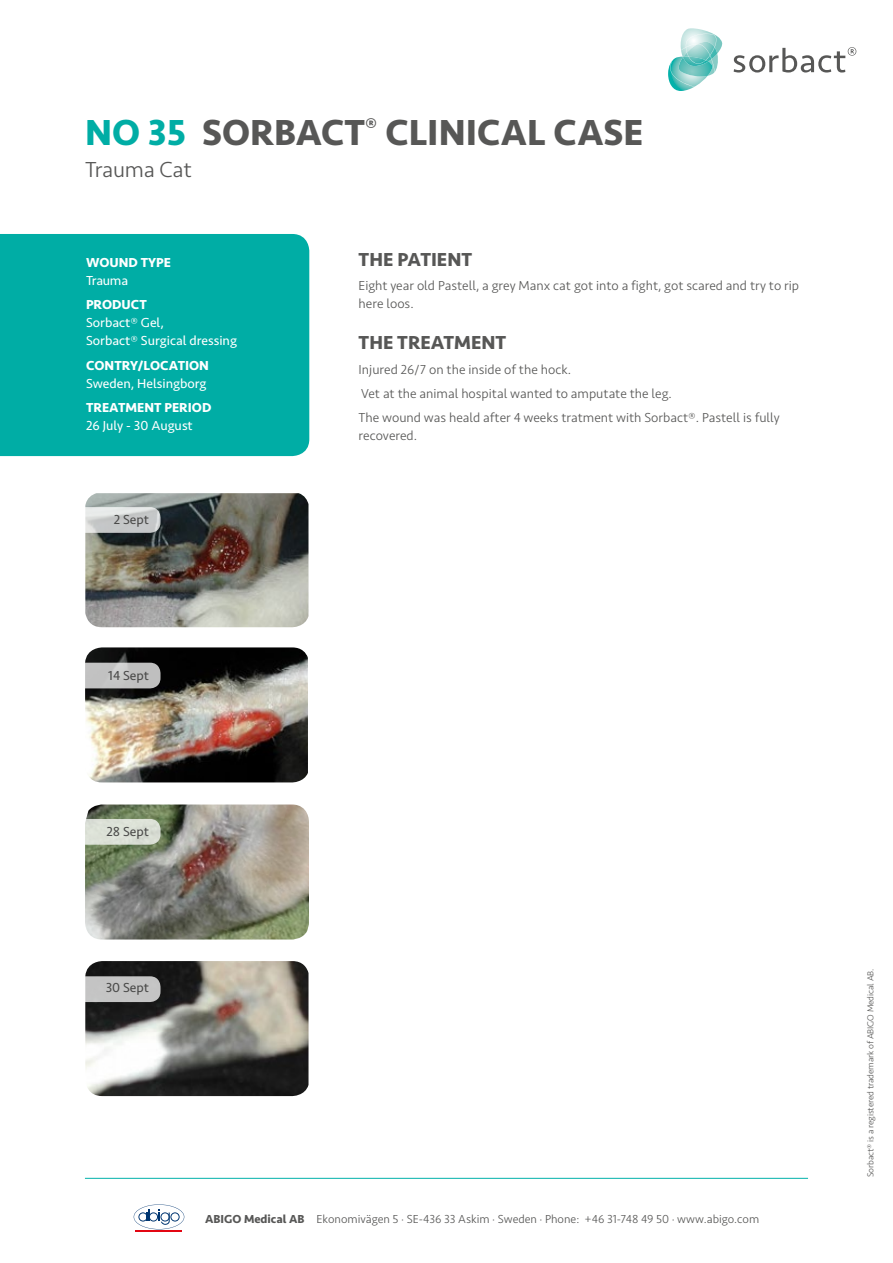
<style>
.page{position:relative;width:893px;height:1263px;background:#fff}
.page>*{position:absolute;margin:0;border:0;box-sizing:border-box;transform-origin:0 0}
.t1{font:700 37.5px "Seravek Basic";color:#575756}
.t2{font:300 22.5px "Seravek Basic";letter-spacing:-.01em;color:#575756}
.t3{font:700 19.5px "Seravek Basic";color:#575756}
.t4{font:300 13.5px/24.5px "Seravek Basic";color:#575756}
.t5{font:13.5px/18px "Seravek Basic";color:#fff}
.t6{font:700 13.5px "Seravek Basic";color:#fff}
.t7{font:13.5px "Seravek Basic";color:#4a4a49}
.t8{font:300 12px "Seravek Basic";color:#575756}
.t9{font:300 9px "Seravek Basic";letter-spacing:-.01em;color:#575756}
.s1{color:#00ada5}
.s2{font-weight:700}
</style>
<div class="page">
<hr style="left:136px;top:1230px;width:46px;height:2px;background:#e30613">
<svg style="left:134px;top:1204px;width:50px;height:25px"></svg>
<svg style="left:734px;top:47px;width:122px;height:26px"></svg>
<svg style="left:668px;top:28px;width:55px;height:63px"></svg>
<hr style="left:85px;top:1178px;width:723px;height:1px;background:#00b1aa">
<img style="left:85px;top:961px;width:224px;height:135px">
<img style="left:85px;top:804px;width:224px;height:135px">
<img style="left:85px;top:647px;width:223px;height:135px">
<img style="left:85px;top:493px;width:223px;height:134px">
<div style="left:0;top:234px;width:309px;height:222px;background:#00ada5"></div>
<svg style="left:85px;top:507px;width:76px;height:26px;background:#cacdcd"></svg>
<svg style="left:85px;top:663px;width:76px;height:25px;background:#bdbdbd"></svg>
<svg style="left:85px;top:819px;width:76px;height:26px;background:#d6dcd1"></svg>
<svg style="left:85px;top:976px;width:76px;height:26px;background:#bdbdbd"></svg>
<h1 class="t1" style="left:85px;top:109px;width:560px"><span class="s1">NO 35</span> SORBACT<sup>®</sup> CLINICAL CASE</h1>
<h2 class="t2" style="left:85px;top:156px;width:108px">Trauma Cat</h2>
<p class="t6" style="left:86px;top:254px;width:86px">WOUND TYPE</p>
<p class="t5" style="left:86px;top:271px;width:43px">Trauma</p>
<p class="t6" style="left:86px;top:297px;width:62px">PRODUCT</p>
<p class="t5" style="left:86px;top:314px;width:152px">Sorbact® Gel,<br>Sorbact® Surgical dressing</p>
<p class="t6" style="left:86px;top:357px;width:124px">CONTRY/LOCATION</p>
<p class="t5" style="left:86px;top:374px;width:122px">Sweden, Helsingborg</p>
<p class="t6" style="left:86px;top:399px;width:127px">TREATMENT PERIOD</p>
<p class="t5" style="left:86px;top:417px;width:108px">26 July - 30 August</p>
<p class="t7" style="left:114px;top:511px;width:37px">2 Sept</p>
<p class="t7" style="left:108px;top:667px;width:42px">14 Sept</p>
<p class="t7" style="left:107px;top:823px;width:44px">28 Sept</p>
<p class="t7" style="left:106px;top:979px;width:45px">30 Sept</p>
<h3 class="t3" style="left:359px;top:247px;width:115px">THE PATIENT</h3>
<p class="t4" style="left:359px;top:276px;width:442px;line-height:18px">Eight year old Pastell, a grey Manx cat got into a fight, got scared and try to rip here loos.</p>
<h3 class="t3" style="left:359px;top:331px;width:149px">THE TREATMENT</h3>
<p class="t4" style="left:359px;top:357px;width:423px">Injured 26/7 on the inside of the hock.<br>Vet at the animal hospital wanted to amputate the leg.<br>The wound was heald after 4 weeks tratment with Sorbact®. Pastell is fully</p>
<p class="t4" style="left:359px;top:424px;width:60px">recovered.</p>
<p class="t8" style="left:205px;top:1211px;width:556px"><span class="s2">ABIGO Medical AB</span> Ekonomivägen 5 · SE-436 33 Askim · Sweden · Phone: +46 31-748 49 50 · www.abigo.com</p>
<p class="t9" style="left:865px;top:1177px;width:210px;rotate:-90deg">Sorbact® is a registered trademark of ABIGO Medical AB.</p>
</div>
